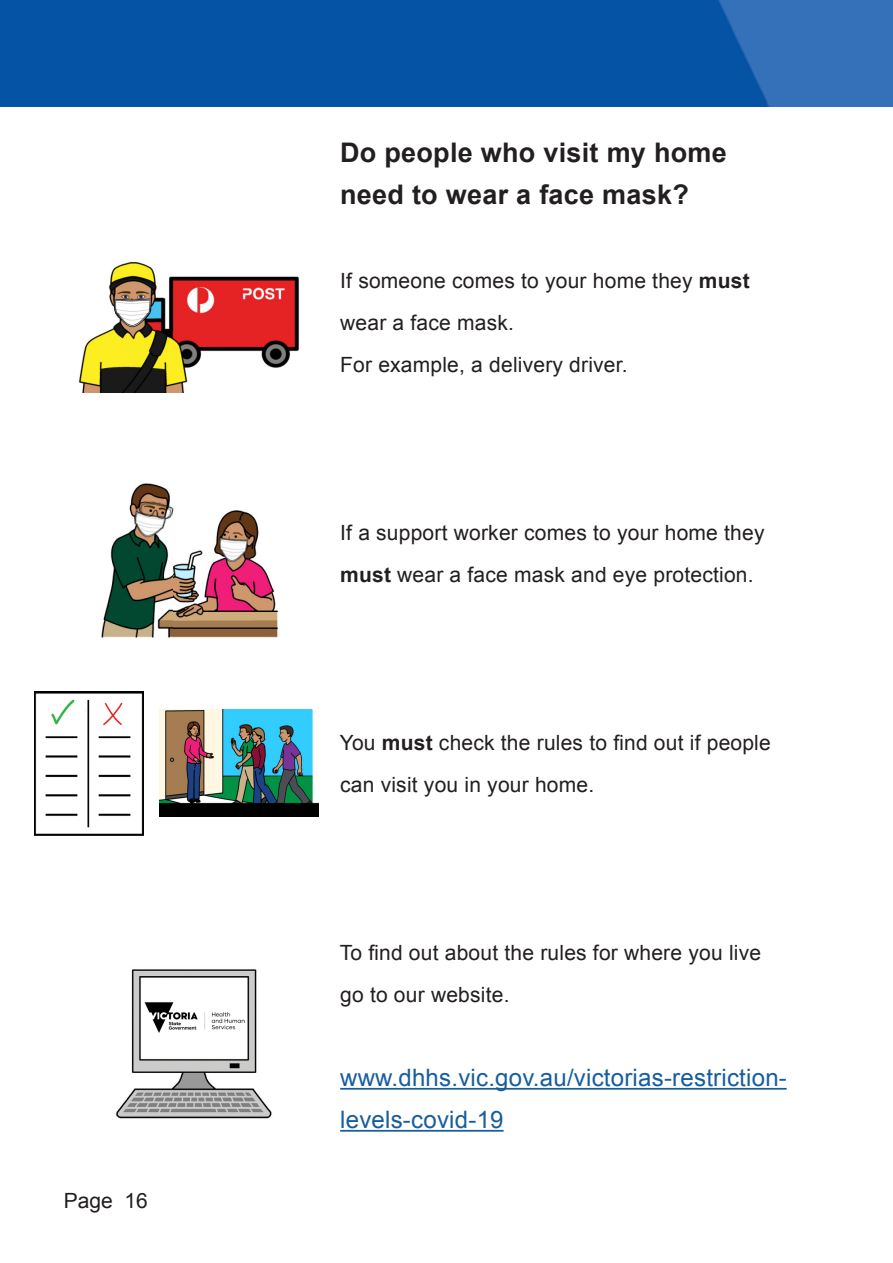
<style>
.page{position:relative;width:893px;height:1263px;background:#fff}
.page>*{position:absolute;margin:0;border:0;box-sizing:border-box;transform-origin:0 0}
.t1{font:700 27px/42px "Arial";letter-spacing:.01em;color:#231f20}
.t2{font:24px/42px "Arial";letter-spacing:.01em;color:#175d9e}
.t3{font:21px/42px "Arial";letter-spacing:.01em;color:#231f20}
.s1{font-weight:700}
</style>
<div class="page">
<img style="left:0;top:0;width:893px;height:106px">
<hr style="left:340px;top:1088px;width:447px;height:2px;background:#175d9e">
<hr style="left:340px;top:1130px;width:164px;height:2px;background:#175d9e">
<img style="left:78px;top:261px;width:221px;height:131px">
<img style="left:107px;top:293px;width:49px;height:38px">
<img style="left:173px;top:510px;width:106px;height:128px">
<img style="left:101px;top:483px;width:72px;height:155px">
<img style="left:137px;top:499px;width:39px;height:23px">
<img style="left:34px;top:691px;width:109px;height:145px">
<img style="left:159px;top:709px;width:160px;height:107px">
<img style="left:116px;top:969px;width:156px;height:150px">
<img style="left:145px;top:993px;width:100px;height:50px">
<p class="t3" style="left:64px;top:1180px;width:86px">Page 16</p>
<h2 class="t1" style="left:340px;top:133px;width:388px">Do people who visit my home need to wear a face mask?</h2>
<p class="t3" style="left:340px;top:260px;width:411px">If someone comes to your home they <span class="s1">must </span>wear a face mask.<br>For example, a delivery driver.</p>
<p class="t3" style="left:340px;top:512px;width:426px">If a support worker comes to your home they <span class="s1">must</span> wear a face mask and eye protection.</p>
<p class="t3" style="left:340px;top:722px;width:433px">You <span class="s1">must</span> check the rules to find out if people can visit you in your home.</p>
<p class="t3" style="left:340px;top:932px;width:423px">To find out about the rules for where you live go to our website.</p>
<p class="t2" style="left:340px;top:1057px;width:448px">www.dhhs.vic.gov.au/victorias-restriction&shy;levels-covid-19</p>
</div>
